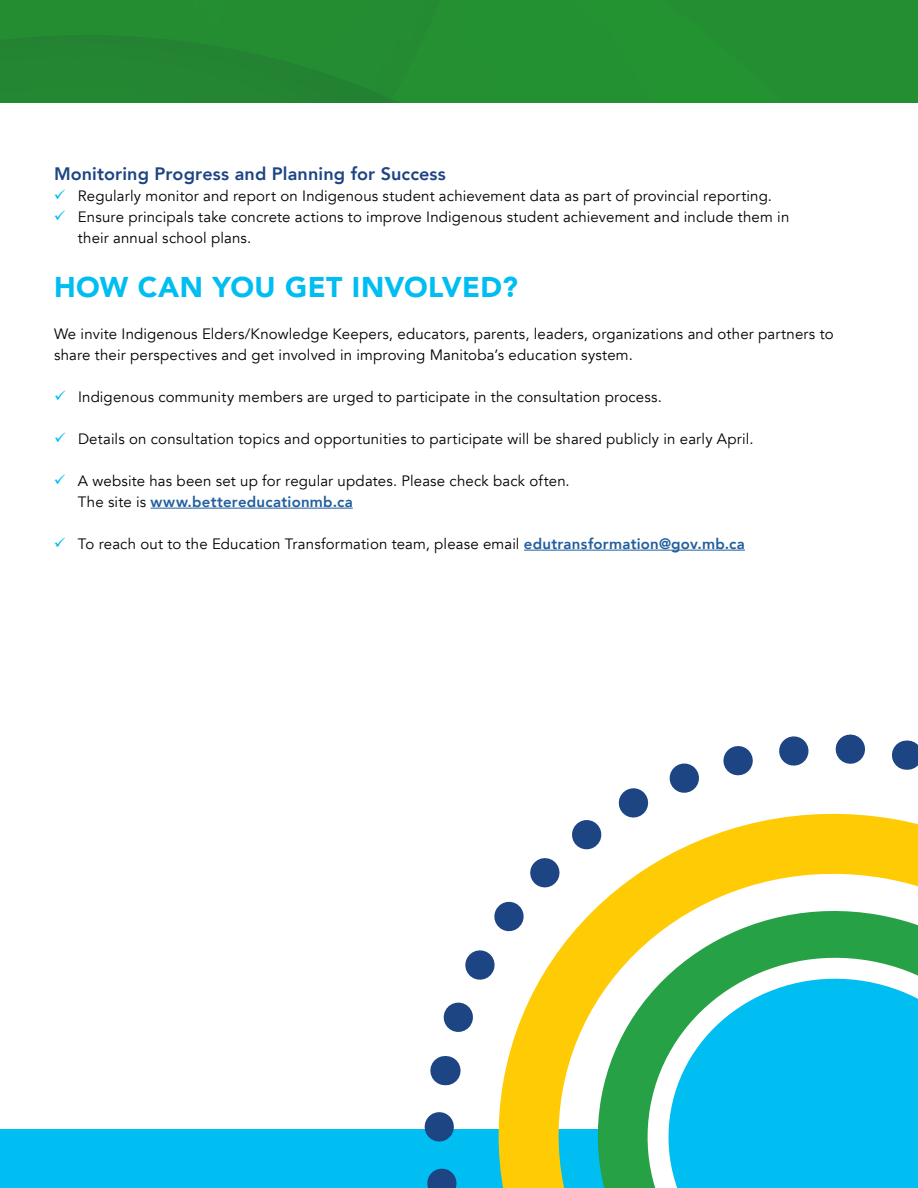
<style>
.page{position:relative;width:918px;height:1188px;background:#fff}
.page>*{position:absolute;margin:0;border:0;box-sizing:border-box;transform-origin:0 0}
.t1{font:900 28.5px "Avenir";letter-spacing:.015em;color:#00bdf2}
.t2{font:800 18px "Avenir";letter-spacing:.01em;color:#1d4483}
.t3{font:15px/21px "Avenir";letter-spacing:.01em;color:#000}
.s1{font-weight:800;color:#215e9e}
</style>
<div class="page">
<hr style="left:151px;top:508px;width:202px;height:1px;background:#215e9e">
<hr style="left:524px;top:550px;width:221px;height:1px;background:#215e9e">
<img style="left:0;top:0;width:918px;height:103px">
<div style="left:0;top:1130px;width:918px;height:58px;background:#00bdf2"></div>
<svg style="left:430px;top:734px;width:435px;height:345px"></svg>
<svg style="left:411px;top:1113px;width:24px;height:75px"></svg>
<svg style="left:435px;top:750px;width:483px;height:438px"></svg>
<svg style="left:579px;top:892px;width:339px;height:296px"></svg>
<svg style="left:620px;top:930px;width:298px;height:258px"></svg>
<h2 class="t2" style="left:54px;top:160px;width:393px">Monitoring Progress and Planning for Success</h2>
<p class="t3" style="left:78px;top:186px;width:696px">Regularly monitor and report on Indigenous student achievement data as part of provincial reporting.</p>
<p class="t3" style="left:78px;top:207px;width:713px">Ensure principals take concrete actions to improve Indigenous student achievement and include them in their annual school plans.</p>
<h1 class="t1" style="left:54px;top:263px;width:465px">HOW CAN YOU GET INVOLVED?</h1>
<p class="t3" style="left:54px;top:324px;width:781px">We invite Indigenous Elders/Knowledge Keepers, educators, parents, leaders, organizations and other partners to</p>
<p class="t3" style="left:54px;top:345px;width:580px">share their perspectives and get involved in improving Manitoba’s education system.</p>
<p class="t3" style="left:78px;top:387px;width:585px">Indigenous community members are urged to participate in the consultation process.</p>
<p class="t3" style="left:78px;top:429px;width:677px">Details on consultation topics and opportunities to participate will be shared publicly in early April.</p>
<p class="t3" style="left:78px;top:471px;width:493px">A website has been set up for regular updates. Please check back often.<br>The site is <span class="s1">www.bettereducationmb.ca</span></p>
<p class="t3" style="left:78px;top:534px;width:668px">To reach out to the Education Transformation team, please email <span class="s1">edutransformation@gov.mb.ca</span></p>
</div>
